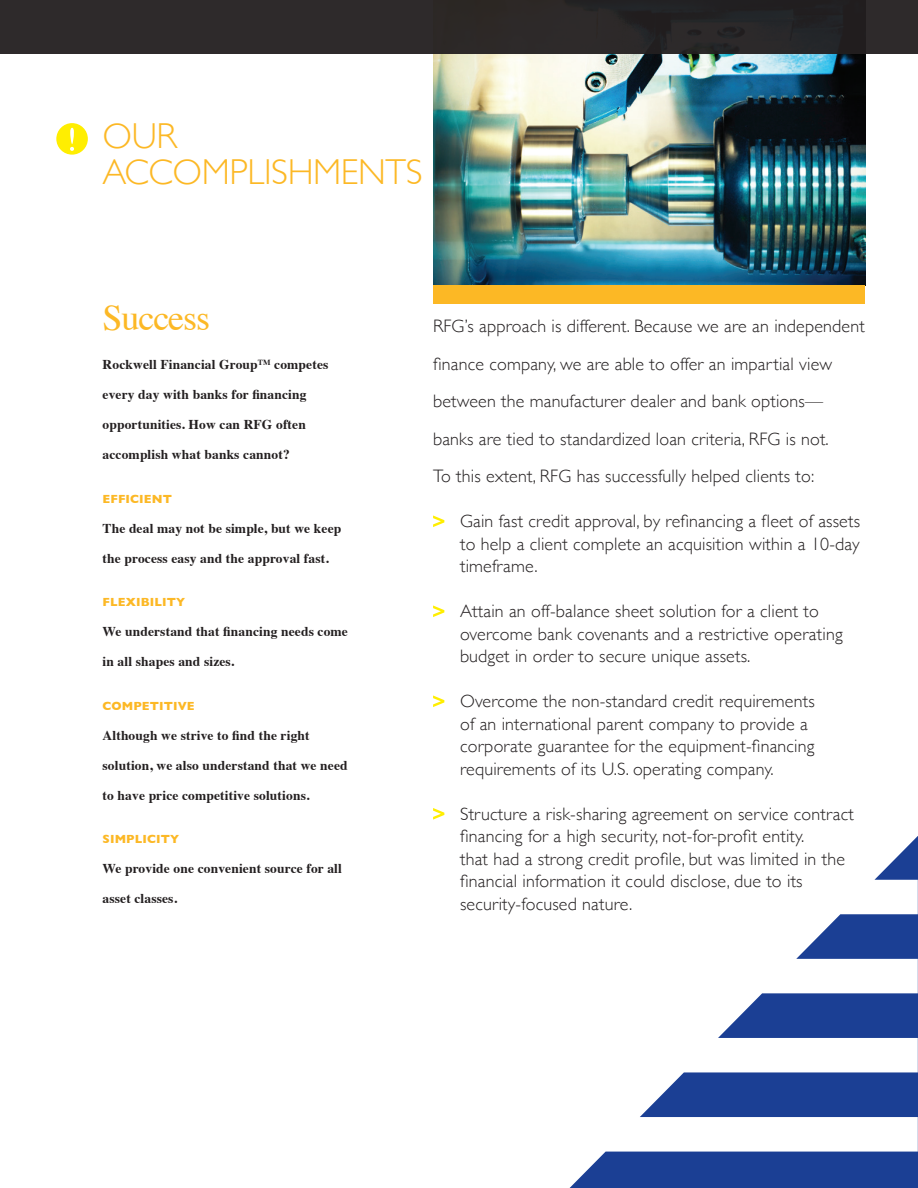
<style>
.page{position:relative;width:918px;height:1188px;background:#fff}
.page>*{position:absolute;margin:0;border:0;box-sizing:border-box;transform-origin:0 0}
.t1{font:300 36px/36px "Gill Sans";letter-spacing:-.01em;color:#fcb825}
.t2{font:36px "Times";letter-spacing:-.03em;color:#fcb825}
.t3{font:300 18px/22.5px "Gill Sans";letter-spacing:.01em;color:#231f20}
.t4{font:700 13.5px "Times";letter-spacing:.01em;color:#231f20}
.t5{font:700 12px "Gill Sans";letter-spacing:.01em;color:#fcb825}
</style>
<div class="page">
<div style="left:56px;top:123px;width:32px;height:32px;background:#ffee01;border-radius:50%"></div>
<svg style="left:70px;top:128px;width:4px;height:23px"></svg>
<img style="left:433px;top:54px;width:432px;height:231px">
<div style="left:0;top:0;width:918px;height:54px;background:linear-gradient(to right,#302b2c,#262526)"></div>
<svg style="left:433px;top:515px;width:11px;height:12px"></svg>
<svg style="left:433px;top:605px;width:11px;height:12px"></svg>
<svg style="left:433px;top:695px;width:11px;height:12px"></svg>
<svg style="left:433px;top:808px;width:11px;height:12px"></svg>
<div style="left:433px;top:285px;width:432px;height:18px;background:#fcb825"></div>
<svg style="left:569px;top:836px;width:349px;height:352px"></svg>
<h1 class="t1" style="left:103px;top:117px;width:322px">OUR<br>ACCOMPLISHMENTS</h1>
<h1 class="t2" style="left:103px;top:284px;width:109px">Success</h1>
<p class="t4" style="left:103px;top:352px;width:227px">Rockwell Financial Group<sup>TM</sup> competes</p>
<p class="t4" style="left:103px;top:382px;width:205px">every day with banks for financing</p>
<p class="t4" style="left:103px;top:412px;width:205px">opportunities. How can RFG often</p>
<p class="t4" style="left:103px;top:442px;width:189px">accomplish what banks cannot?</p>
<p class="t5" style="left:103px;top:489px;width:71px">EFFICIENT</p>
<p class="t4" style="left:103px;top:515px;width:240px">The deal may not be simple, but we keep</p>
<p class="t4" style="left:103px;top:545px;width:228px">the process easy and the approval fast.</p>
<p class="t5" style="left:103px;top:593px;width:84px">FLEXIBILITY</p>
<p class="t4" style="left:103px;top:619px;width:247px">We understand that financing needs come</p>
<p class="t4" style="left:103px;top:649px;width:133px">in all shapes and sizes.</p>
<p class="t5" style="left:103px;top:696px;width:94px">COMPETITIVE</p>
<p class="t4" style="left:103px;top:722px;width:209px">Although we strive to find the right</p>
<p class="t4" style="left:103px;top:752px;width:247px">solution, we also understand that we need</p>
<p class="t4" style="left:103px;top:782px;width:208px">to have price competitive solutions.</p>
<p class="t5" style="left:103px;top:830px;width:78px">SIMPLICITY</p>
<p class="t4" style="left:103px;top:856px;width:241px">We provide one convenient source for all</p>
<p class="t4" style="left:103px;top:886px;width:76px">asset classes.</p>
<p class="t3" style="left:433px;top:307px;width:433px;line-height:37.5px">RFG’s approach is different. Because we are an independent finance company, we are able to offer an impartial view between the manufacturer dealer and bank options— banks are tied to standardized loan criteria, RFG is not.<br>To this extent, RFG has successfully helped clients to:</p>
<p class="t3" style="left:460px;top:509px;width:402px;text-align:justify">Gain fast credit approval, by refinancing a fleet of assets to help a client complete an acquisition within a 10-day timeframe.</p>
<p class="t3" style="left:460px;top:599px;width:384px">Attain an off-balance sheet solution for a client to overcome bank covenants and a restrictive operating budget in order to secure unique assets.</p>
<p class="t3" style="left:460px;top:689px;width:356px">Overcome the non-standard credit requirements of an international parent company to provide a corporate guarantee for the equipment-financing requirements of its U.S. operating company.</p>
<p class="t3" style="left:460px;top:802px;width:395px">Structure a risk-sharing agreement on service contract financing for a high security, not-for-profit entity.<br>that had a strong credit profile, but was limited in the financial information it could disclose, due to its security-focused nature.</p>
</div>
